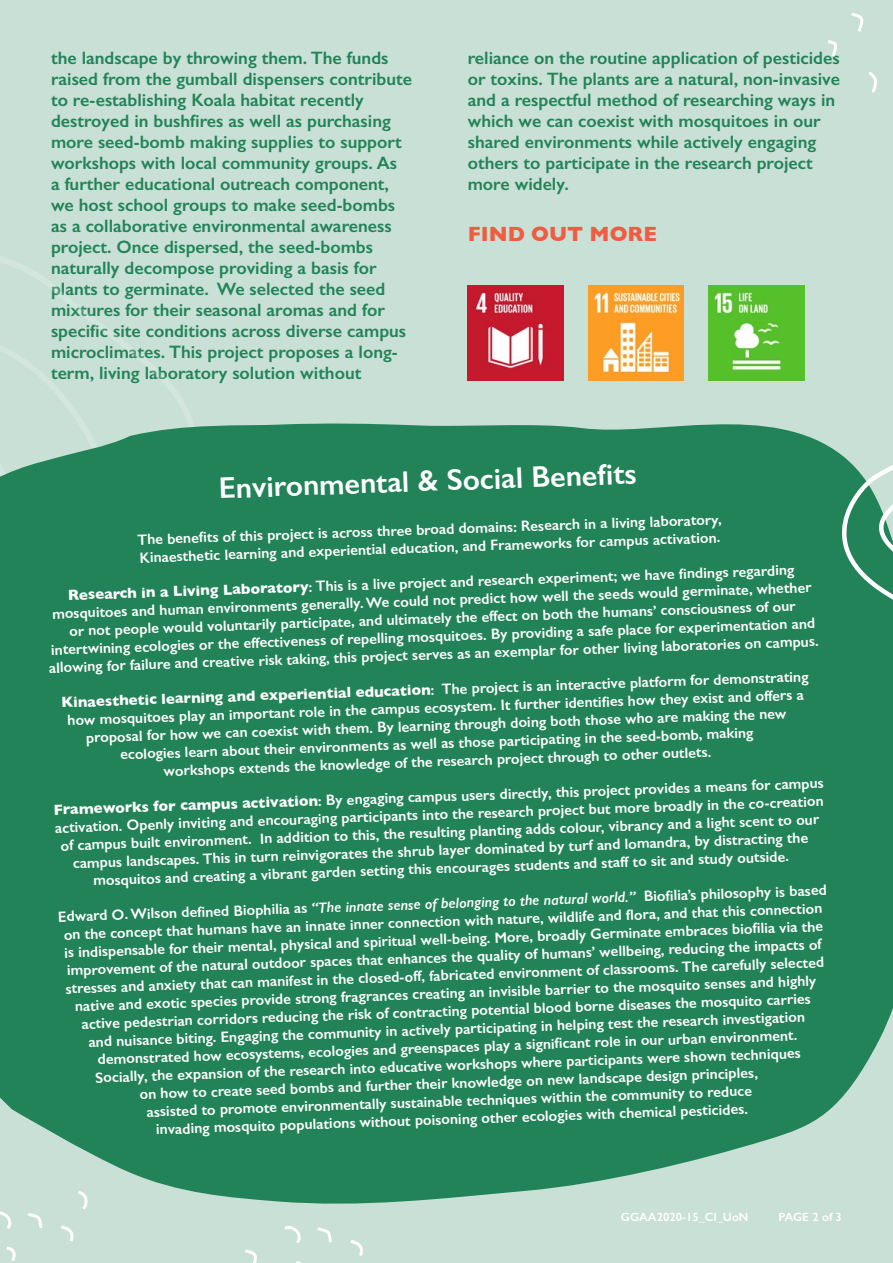
<style>
.page{position:relative;width:893px;height:1263px;background:#c8e0d5}
.page>*{position:absolute;margin:0;border:0;box-sizing:border-box;transform-origin:0 0}
.t1{font:600 30px "Gill Sans";color:#fff}
.t2{font:700 21px "Gill Sans";color:#f05c41}
.t3{font:600 18px/21px "Gill Sans";color:#228358}
.t4{font:600 15px/18px "Gill Sans";color:#fff;text-align:center}
.t5{font:600 12px "Gill Sans";color:#fff}
.s1{font-weight:700}
.s2{font-style:italic}
</style>
<div class="page">
<svg style="left:6px;top:1246px;width:9px;height:15px"></svg>
<svg style="left:61px;top:1225px;width:13px;height:17px"></svg>
<svg style="left:28px;top:1213px;width:15px;height:15px"></svg>
<svg style="left:0;top:1211px;width:12px;height:18px"></svg>
<svg style="left:350px;top:1240px;width:13px;height:16px"></svg>
<svg style="left:317px;top:1227px;width:15px;height:16px"></svg>
<svg style="left:284px;top:1226px;width:17px;height:18px"></svg>
<svg style="left:245px;top:1249px;width:11px;height:14px"></svg>
<svg style="left:828px;top:40px;width:9px;height:17px"></svg>
<svg style="left:869px;top:71px;width:8px;height:22px"></svg>
<svg style="left:851px;top:12px;width:12px;height:20px"></svg>
<div style="left:0;top:423px;width:893px;height:785px;background:#228358"></div>
<svg style="left:811px;top:432px;width:82px;height:214px"></svg>
<img style="left:468px;top:285px;width:95px;height:96px">
<img style="left:588px;top:285px;width:96px;height:96px">
<img style="left:708px;top:285px;width:96px;height:96px">
<p class="t3" style="left:51px;top:47px;width:363px">the landscape by throwing them. The funds raised from the gumball dispensers contribute to re-establishing Koala habitat recently destroyed in bushfires as well as purchasing more seed-bomb making supplies to support workshops with local community groups. As<br>a further educational outreach component, we host school groups to make seed-bombs as a collaborative environmental awareness project. Once dispersed, the seed-bombs naturally decompose providing a basis for plants to germinate. We selected the seed mixtures for their seasonal aromas and for specific site conditions across diverse campus microclimates. This project proposes a long&shy;term, living laboratory solution without</p>
<p class="t3" style="left:468px;top:47px;width:374px">reliance on the routine application of pesticides or toxins. The plants are a natural, non-invasive and a respectful method of researching ways in which we can coexist with mosquitoes in our shared environments while actively engaging others to participate in the research project more widely.</p>
<h2 class="t2" style="left:468px;top:217px;width:191px">FIND OUT MORE</h2>
<h1 class="t1" style="left:218px;top:470px;width:419px;rotate:-2deg">Environmental &amp; Social Benefi ts</h1>
<p class="t4" style="left:137px;top:530px;width:586px;text-align:left;rotate:-2deg">The benefi ts of this project is across three broad domains: Research in a living laboratory,<br>Kinaesthetic learning and experiential education, and Frameworks for campus activation.</p>
<p class="t4" style="left:46px;top:587px;width:772px;rotate:-2deg"><span class="s1">Research in a Living Laboratory</span>: This is a live project and research experiment; we have fi ndings regarding mosquitoes and human environments generally. We could not predict how well the seeds would germinate, whether or not people would voluntarily participate, and ultimately the effect on both the humans’ consciousness of our intertwining ecologies or the effectiveness of repelling mosquitoes. By providing a safe place for experimentation and allowing for failure and creative risk taking, this project serves as an exemplar for other living laboratories on campus.</p>
<p class="t4" style="left:61px;top:693px;width:749px;rotate:-2deg"><span class="s1">Kinaesthetic learning and experiential education</span>: The project is an interactive platform for demonstrating how mosquitoes play an important role in the campus ecosystem. It further identifi es how they exist and offers a proposal for how we can coexist with them. By learning through doing both those who are making the new ecologies learn about their environments as well as those participating in the seed-bomb, making<br>workshops extends the knowledge of the research project through to other outlets.</p>
<p class="t4" style="left:53px;top:800px;width:772px;rotate:-2deg"><span class="s1">Frameworks for campus activation</span>: By engaging campus users directly, this project provides a means for campus activation. Openly inviting and encouraging participants into the research project but more broadly in the co-creation of campus built environment. In addition to this, the resulting planting adds colour, vibrancy and a light scent to our campus landscapes. This in turn reinvigorates the shrub layer dominated by turf and lomandra, by distracting the mosquitos and creating a vibrant garden setting this encourages students and staff to sit and study outside.</p>
<p class="t4" style="left:58px;top:907px;width:771px;rotate:-2deg">Edward O. Wilson defi ned Biophilia as <span class="s2">“The innate sense of belonging to the natural world.”</span> Biofi lia’s philosophy is based on the concept that humans have an innate inner connection with nature, wildlife and fl ora, and that this connection is indispensable for their mental, physical and spiritual well-being. More, broadly Germinate embraces biofi lia via the improvement of the natural outdoor spaces that enhances the quality of humans’ wellbeing, reducing the impacts of stresses and anxiety that can manifest in the closed-off, fabricated environment of classrooms. The carefully selected native and exotic species provide strong fragrances creating an invisible barrier to the mosquito senses and highly active pedestrian corridors reducing the risk of contracting potential blood borne diseases the mosquito carries<br>and nuisance biting. Engaging the community in actively participating in helping test the research investigation demonstrated how ecosystems, ecologies and greenspaces play a signifi cant role in our urban environment.<br>Socially, the expansion of the research into educative workshops where participants were shown techniques<br>on how to create seed bombs and further their knowledge on new landscape design principles,<br>assisted to promote environmentally sustainable techniques within the community to reduce<br>invading mosquito populations without poisoning other ecologies with chemical pesticides.</p>
<p class="t5" style="left:621px;top:1209px;width:129px">GGAA2020-15_CI_UoN</p>
<p class="t5" style="left:778px;top:1209px;width:65px">PAGE 2 of 3</p>
</div>
